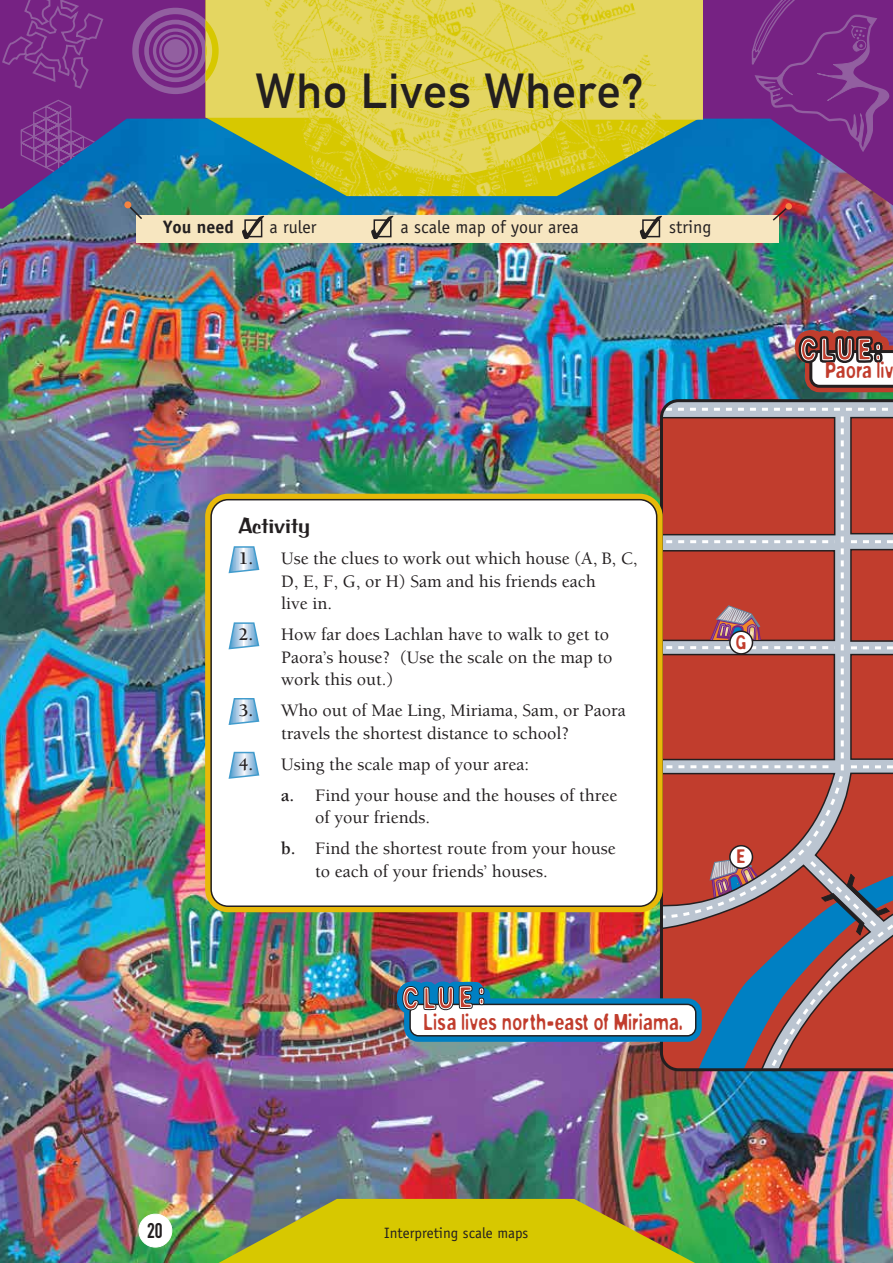
<style>
.page{position:relative;width:893px;height:1263px;background:#fff}
.page>*{position:absolute;margin:0;border:0;box-sizing:border-box;transform-origin:0 0}
.t1{font:700 48px "DIN Alternate";letter-spacing:.02em;color:#231f1f}
.t2{font:100 27px "Washout";letter-spacing:.195em;color:#c13d2d}
.t3{font:22.5px "Arab Bru D";color:#231f20}
.t4{font:100 21px "Washout";color:#c13d2d}
.t5{font:700 21px "DIN Condensed";color:#231f20}
.t6{font:500 18px/22.5px "Berkeley NZ";color:#231f20}
.t7{font:18px "Officina Sans NZ";color:#231f20}
.t8{font:700 18px "Officina Sans NZ";color:#231f20}
.t9{font:100 18px "Washout";color:#c13d2d}
.t10{font:15px "Officina Sans NZ";color:#231f20}
.s1{font-weight:700}
</style>
<div class="page">
<img style="left:0;top:209px;width:893px;height:1054px">
<svg style="left:660px;top:399px;width:233px;height:672px;background:#b95247"></svg>
<div style="left:136px;top:215px;width:643px;height:27px;background:#f7e6c0"></div>
<div style="left:785px;top:203px;width:7px;height:7px;background:#bf5239;border-radius:50%"></div>
<img style="left:209px;top:1199px;width:495px;height:64px">
<svg style="left:769px;top:642px;width:124px;height:130px;background:#bc645d"></svg>
<svg style="left:661px;top:772px;width:232px;height:298px;background:#a15554"></svg>
<img style="left:661px;top:324px;width:232px;height:318px">
<div style="left:139px;top:1214px;width:33px;height:33px;background:#fff;border-radius:50%"></div>
<div style="left:138px;top:1214px;width:34px;height:33px;border:1px solid #fff;border-radius:50%"></div>
<div style="left:404px;top:998px;width:298px;height:44px;border:12px solid #0080c3;border-radius:9px"></div>
<div style="left:410px;top:1004px;width:286px;height:32px;background:#fff;border-radius:9px"></div>
<div style="left:409px;top:1004px;width:287px;height:32px;border:2px solid #231f20;border-radius:9px"></div>
<img style="left:390px;top:976px;width:111px;height:168px">
<img style="left:127px;top:209px;width:662px;height:30px">
<img style="left:0;top:0;width:893px;height:209px">
<svg style="left:20px;top:99px;width:77px;height:76px;background:#6b3990"></svg>
<svg style="left:1px;top:0;width:104px;height:90px;background:#7a2b87"></svg>
<svg style="left:750px;top:0;width:140px;height:152px;background:#712f8a"></svg>
<img style="left:264px;top:175px;width:406px;height:21px">
<svg style="left:206px;top:0;width:497px;height:175px;background:#a6bb72"></svg>
<svg style="left:132px;top:8px;width:87px;height:86px;background:#925784"></svg>
<img style="left:264px;top:0;width:402px;height:175px">
<div style="left:730px;top:631px;width:22px;height:23px;background:#fff;border-radius:50%"></div>
<div style="left:729px;top:630px;width:24px;height:25px;border:2px solid #231f20;border-radius:50%"></div>
<div style="left:730px;top:846px;width:22px;height:22px;background:#fff;border-radius:50%"></div>
<div style="left:729px;top:845px;width:24px;height:24px;border:2px solid #231f20;border-radius:50%"></div>
<div style="left:205px;top:494px;width:458px;height:418px;border:12px solid #e8b909;border-radius:17px"></div>
<div style="left:211px;top:500px;width:446px;height:406px;background:#fff;border-radius:17px"></div>
<div style="left:210px;top:499px;width:447px;height:408px;border:2px solid #231f20;border-radius:17px"></div>
<svg style="left:228px;top:546px;width:32px;height:28px"></svg>
<svg style="left:228px;top:622px;width:32px;height:28px"></svg>
<svg style="left:228px;top:698px;width:32px;height:27px"></svg>
<svg style="left:228px;top:751px;width:32px;height:28px"></svg>
<h1 class="t1" style="left:256px;top:55px;width:390px">Who Lives Where?</h1>
<p class="t8" style="left:163px;top:216px;width:72px">You need</p>
<p class="t7" style="left:270px;top:217px;width:48px">a ruler</p>
<p class="t7" style="left:400px;top:217px;width:180px">a scale map of your area</p>
<p class="t7" style="left:669px;top:217px;width:44px">string</p>
<h2 class="t2" style="left:801px;top:338px;width:82px">CLUE:</h2>
<p class="t4" style="left:826px;top:361px;width:70px">Paora liv</p>
<p class="t3" style="left:239px;top:513px;width:73px">Activity</p>
<p class="t6" style="left:281px;top:548px;width:358px;text-indent:-43px"><span class="s1">1.</span> Use the clues to work out which house (A, B, C,<br>D, E, F, G, or H) Sam and his friends each<br>live in.</p>
<p class="t6" style="left:281px;top:624px;width:333px;text-indent:-43px"><span class="s1">2.</span> How far does Lachlan have to walk to get to<br>Paora’s house? (Use the scale on the map to work this out.)</p>
<p class="t6" style="left:281px;top:700px;width:346px;text-indent:-43px"><span class="s1">3.</span> Who out of Mae Ling, Miriama, Sam, or Paora travels the shortest distance to school?</p>
<p class="t6" style="left:281px;top:749px;width:338px;line-height:31px;text-indent:-43px"><span class="s1">4.</span> Using the scale map of your area:<br><span class="s1">a.</span> Find your house and the houses of three</p>
<p class="t6" style="left:281px;top:802px;width:336px;line-height:31px;text-indent:34px">of your friends.<br><span class="s1">b.</span> Find the shortest route from your house</p>
<p class="t6" style="left:315px;top:860px;width:234px">to each of your friends’ houses.</p>
<h2 class="t2" style="left:403px;top:987px;width:83px">CLUE:</h2>
<p class="t4" style="left:424px;top:1013px;width:261px">Lisa lives north-east of Miriama.</p>
<p class="t9" style="left:736px;top:634px;width:12px">G</p>
<p class="t9" style="left:737px;top:849px;width:10px">E</p>
<p class="t5" style="left:147px;top:1216px;width:17px">20</p>
<p class="t10" style="left:384px;top:1224px;width:146px">Interpreting scale maps</p>
</div>
